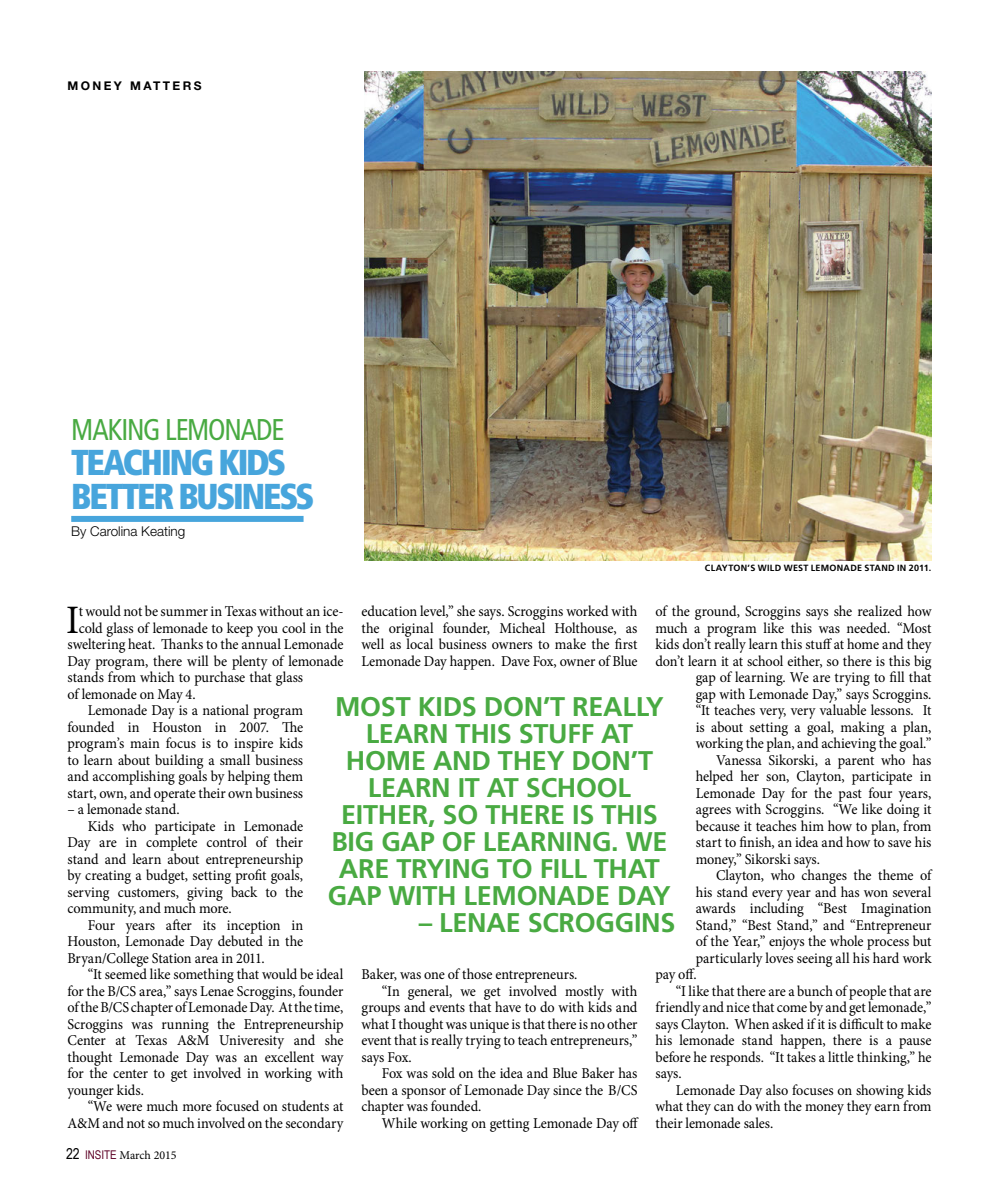
<style>
.page{position:relative;width:999px;height:1202px;background:#fff}
.page>*{position:absolute;margin:0;border:0;box-sizing:border-box;transform-origin:0 0}
.First_Line_Editorial{font:40.35px "Minion Pro";color:#000;scale:.95 1}
.Headline_Rule_Premie{font:900 condensed 36px "Frutiger LT Std";letter-spacing:-.065em;color:#47a5dc;scale:.95 1}
.Headline_without_Rul{font:900 condensed 36px "Frutiger LT Std";letter-spacing:-.065em;color:#47a5dc;scale:.95 1}
.Subhead{font:condensed 30px "Frutiger LT Std";letter-spacing:-.04em;color:#49aa42;scale:.95 1}
.Pull_Quote{font:700 27px/27px "Frutiger LT Std";letter-spacing:-.01em;color:#49aa42;text-align:center}
.Editorial_Body_Copy{font:15px/16.5px "Minion Pro";letter-spacing:-.01em;color:#000;text-align:justify;scale:.95 1}
.First_Line_Editorial-2{font:15px "Minion Pro";letter-spacing:-.01em;color:#000;scale:.95 1}
.Byline{font:300 13.5px "Helvetica Neue LT Std";color:#000}
.t1{font:12px "Minion Pro";letter-spacing:-.005em;color:#000}
.t2{font:700 12px "Helvetica Neue LT Std";letter-spacing:.2em;color:#000}
.Cutlines{font:700 9px "Frutiger LT Std";letter-spacing:.03em;color:#000}
.s1{font-family:"Arial Narrow";font-size:15px}
.s2{font-family:"Arial Narrow";color:#5d0025}
</style>
<div class="page">
<img style="left:364px;top:71px;width:567px;height:489px">
<div style="left:71px;top:516px;width:233px;height:6px;background:#47a5dc"></div>
<p class="t2" style="left:68px;top:78px;width:136px">MONEY MATTERS</p>
<p class="Subhead" style="left:71px;top:412px;width:226px">MAKING LEMONADE</p>
<p class="Headline_without_Rul" style="left:71px;top:440px;width:228px">TEACHING KIDS</p>
<p class="Headline_Rule_Premie" style="left:71px;top:474px;width:258px">BETTER BUSINESS</p>
<p class="Byline" style="left:71px;top:523px;width:116px">By Carolina Keating</p>
<p class="Cutlines" style="left:705px;top:562px;width:228px">CLAYTON’S WILD WEST LEMONADE STAND IN 2011.</p>
<p class="First_Line_Editorial" style="left:66px;top:593px;width:15px">I</p>
<p class="First_Line_Editorial-2" style="left:79px;top:601px;width:280px">t would not be summer in Texas without an ice-</p>
<p class="Editorial_Body_Copy" style="left:362px;top:603px;width:292px">education level,” she says. Scroggins worked with the original founder, Micheal Holthouse, as well as local business owners to make the first Lemonade Day happen. Dave Fox, owner of Blue</p>
<p class="Editorial_Body_Copy" style="left:656px;top:603px;width:292px;text-align:right">of the ground, Scroggins says she realized how much a program like this was needed. “Most kids don’t really learn this stuff at home and they don’t learn it at school either, so there is this big gap of learning. We are trying to fill that<br>gap with Lemonade Day,” says Scroggins.<br>“It teaches very, very valuable lessons. It<br>is about setting a goal, making a plan, working the plan, and achieving the goal.”</p>
<p class="Editorial_Body_Copy" style="left:696px;top:751px;width:250px;text-indent:20px">Vanessa Sikorski, a parent who has helped her son, Clayton, participate in Lemonade Day for the past four years, agrees with Scroggins. “We like doing it because it teaches him how to plan, from start to finish, an idea and how to save his money,” Sikorski says.</p>
<p class="Editorial_Body_Copy" style="left:716px;top:867px;width:228px">Clayton, who changes the theme of</p>
<p class="Editorial_Body_Copy" style="left:696px;top:883px;width:250px">his stand every year and has won several</p>
<p class="Editorial_Body_Copy" style="left:696px;top:900px;width:250px">awards including “Best Imagination</p>
<p class="Editorial_Body_Copy" style="left:696px;top:916px;width:250px">Stand,” “Best Stand,” and “Entrepreneur</p>
<p class="Editorial_Body_Copy" style="left:696px;top:933px;width:250px">of the Year,” enjoys the whole process but</p>
<p class="Editorial_Body_Copy" style="left:696px;top:949px;width:250px">particularly loves seeing all his hard work</p>
<p class="Editorial_Body_Copy" style="left:656px;top:966px;width:45px">pay off.</p>
<p class="Editorial_Body_Copy" style="left:656px;top:982px;width:292px;text-indent:20px">“I like that there are a bunch of people that are friendly and nice that come by and get lemonade,” says Clayton. When asked if it is difficult to make his lemonade stand happen, there is a pause before he responds. “It takes a little thinking,” he says.</p>
<p class="Editorial_Body_Copy" style="left:656px;top:1081px;width:292px;text-indent:20px">Lemonade Day also focuses on showing kids what they can do with the money they earn from their lemonade sales.</p>
<p class="First_Line_Editorial-2" style="left:79px;top:618px;width:280px">cold glass of lemonade to keep you cool in the</p>
<p class="First_Line_Editorial-2" style="left:67px;top:634px;width:292px">sweltering heat. Thanks to the annual Lemonade</p>
<p class="First_Line_Editorial-2" style="left:67px;top:651px;width:292px">Day program, there will be plenty of lemonade</p>
<p class="First_Line_Editorial-2" style="left:67px;top:667px;width:250px">stands from which to purchase that glass</p>
<p class="First_Line_Editorial-2" style="left:67px;top:684px;width:136px">of lemonade on May 4.</p>
<p class="Editorial_Body_Copy" style="left:67px;top:702px;width:250px;text-indent:20px">Lemonade Day is a national program founded in Houston in 2007. The program’s main focus is to inspire kids to learn about building a small business and accomplishing goals by helping them start, own, and operate their own business</p>
<p class="Editorial_Body_Copy" style="left:67px;top:801px;width:119px">– a lemonade stand.</p>
<p class="Editorial_Body_Copy" style="left:67px;top:817px;width:250px;text-indent:20px">Kids who participate in Lemonade Day are in complete control of their stand and learn about entrepreneurship by creating a budget, setting profit goals, serving customers, giving back to the community, and much more.</p>
<p class="Editorial_Body_Copy" style="left:67px;top:916px;width:250px;text-indent:20px">Four years after its inception in Houston, Lemonade Day debuted in the Bryan/College Station area in 2011.</p>
<p class="Editorial_Body_Copy" style="left:67px;top:966px;width:292px;text-indent:20px">“It seemed like something that would be ideal for the B/CS area,” says Lenae Scroggins, founder of the B/CS chapter of Lemonade Day. At the time, Scroggins was running the Entrepreneurship Center at Texas A&amp;M Univeresity and she thought Lemonade Day was an excellent way for the center to get involved in working with younger kids.</p>
<p class="Editorial_Body_Copy" style="left:67px;top:1098px;width:292px;text-align:right">“We were much more focused on students at<br>A&amp;M and not so much involved on the secondary</p>
<p class="Pull_Quote" style="left:328px;top:692px;width:344px">MOST KIDS DON’T REALLY<br>LEARN THIS STUFF AT<br>HOME AND THEY DON’T<br>LEARN IT AT SCHOOL<br>EITHER, SO THERE IS THIS<br>BIG GAP OF LEARNING. WE<br>ARE TRYING TO FILL THAT<br>GAP WITH LEMONADE DAY</p>
<p class="Pull_Quote" style="left:419px;top:908px;width:258px">– LENAE SCROGGINS</p>
<p class="Editorial_Body_Copy" style="left:362px;top:966px;width:229px">Baker, was one of those entrepreneurs.</p>
<p class="Editorial_Body_Copy" style="left:362px;top:982px;width:292px;text-indent:20px">“In general, we get involved mostly with groups and events that have to do with kids and what I thought was unique is that there is no other event that is really trying to teach entrepreneurs,” says Fox.</p>
<p class="Editorial_Body_Copy" style="left:362px;top:1065px;width:292px;text-indent:20px">Fox was sold on the idea and Blue Baker has been a sponsor of Lemonade Day since the B/CS chapter was founded.</p>
<p class="Editorial_Body_Copy" style="left:382px;top:1114px;width:272px">While working on getting Lemonade Day off</p>
<p class="t1" style="left:66px;top:1147px;width:112px"><span class="s1">22</span> <span class="s2">INSITE</span> March 2015</p>
</div>
